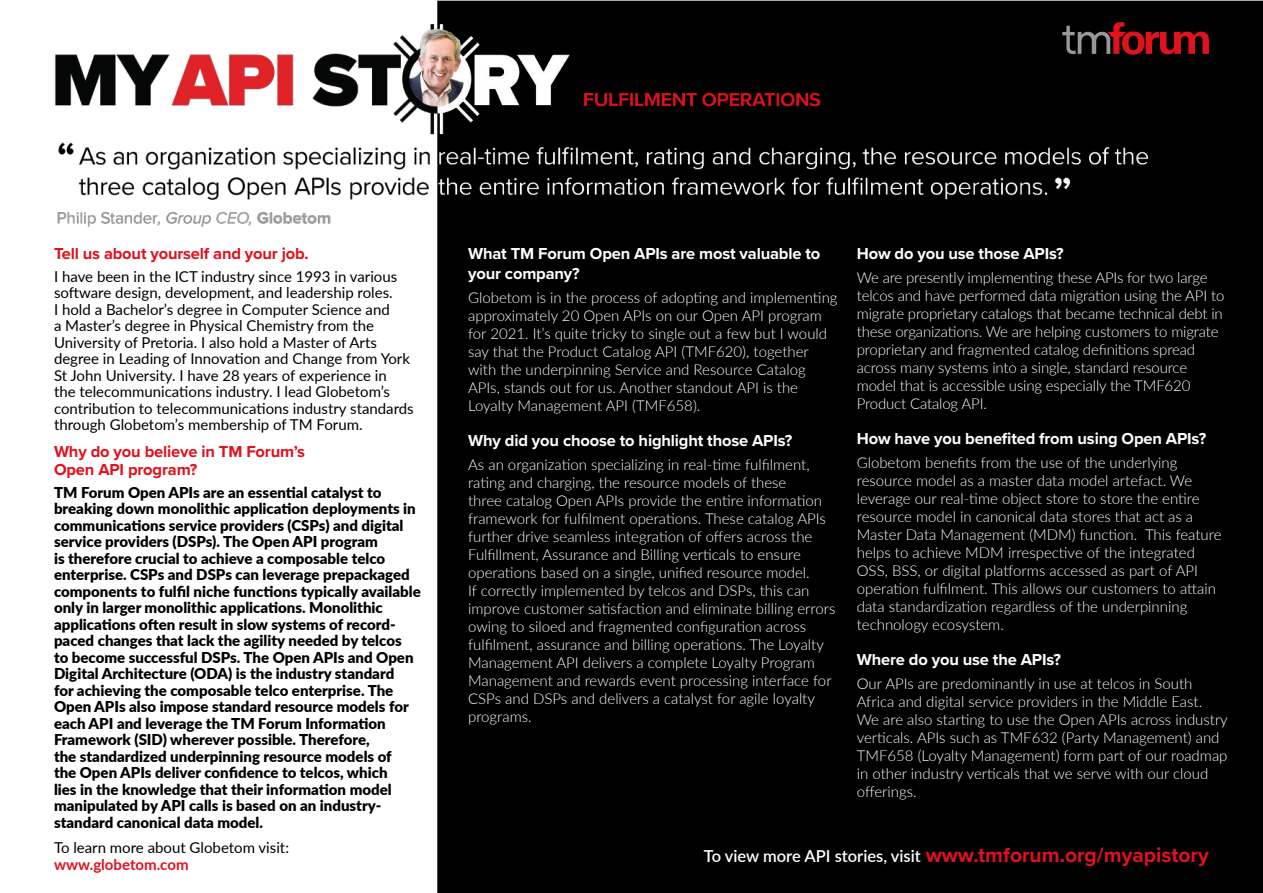
<style>
.page{position:relative;width:1263px;height:893px;background:#fff}
.page>*{position:absolute;margin:0;border:0;box-sizing:border-box;transform-origin:0 0}
.t1{font:700 16.5px/19.8px "Proxima Nova";letter-spacing:-.01em;color:#fff}
.t2{font:700 16.5px/18px "Proxima Nova";letter-spacing:-.01em;color:#df121d}
.t3{font:600 16.5px "Lato";color:#fff}
.t4{font:300 15px/18px "Lato";color:#fff}
.t5{font:900 15px/16.5px "Lato";color:#000}
.t6{font:15px/16.5px "Lato";color:#000}
.t7{font:700 15px "Lato";color:#df121d}
.s1{font-family:"Proxima Nova";font-weight:700;font-size:21px;color:#df121d}
</style>
<div class="page">
<div style="left:437px;top:1px;width:826px;height:892px;background:#000"></div>
<img style="left:55px;top:0;width:1128px;height:276px">
<svg style="left:1062px;top:22px;width:147px;height:33px;background:#4e1317"></svg>
<p class="t2" style="left:54px;top:246px;width:256px">Tell us about yourself and your job.</p>
<p class="t6" style="left:54px;top:269px;width:361px">I have been in the ICT industry since 1993 in various software design, development, and leadership roles.<br>I hold a Bachelor’s degree in Computer Science and<br>a Master’s degree in Physical Chemistry from the University of Pretoria. I also hold a Master of Arts degree in Leading of Innovation and Change from York St John University. I have 28 years of experience in<br>the telecommunications industry. I lead Globetom’s contribution to telecommunications industry standards through Globetom’s membership of TM Forum.</p>
<p class="t2" style="left:54px;top:444px;width:253px">Why do you believe in TM Forum’s<br>Open API program?</p>
<p class="t5" style="left:54px;top:484px;width:368px">TM Forum Open APIs are an essential catalyst to breaking down monolithic application deployments in communications service providers (CSPs) and digital service providers (DSPs). The Open API program<br>is therefore crucial to achieve a composable telco enterprise. CSPs and DSPs can leverage prepackaged components to fulfil niche functions typically available only in larger monolithic applications. Monolithic applications often result in slow systems of record&shy;paced changes that lack the agility needed by telcos<br>to become successful DSPs. The Open APIs and Open Digital Architecture (ODA) is the industry standard<br>for achieving the composable telco enterprise. The Open APIs also impose standard resource models for each API and leverage the TM Forum Information Framework (SID) wherever possible. Therefore,<br>the standardized underpinning resource models of<br>the Open APIs deliver confidence to telcos, which<br>lies in the knowledge that their information model manipulated by API calls is based on an industry&shy;standard canonical data model.</p>
<p class="t6" style="left:54px;top:839px;width:237px">To learn more about Globetom visit:</p>
<p class="t7" style="left:54px;top:859px;width:136px">www.globetom.com</p>
<p class="t1" style="left:468px;top:245px;width:354px">What TM Forum Open APIs are most valuable to your company?</p>
<p class="t4" style="left:468px;top:288px;width:371px">Globetom is in the process of adopting and implementing approximately 20 Open APIs on our Open API program for 2021. It’s quite tricky to single out a few but I would say that the Product Catalog API (TMF620), together with the underpinning Service and Resource Catalog APIs, stands out for us. Another standout API is the Loyalty Management API (TMF658).</p>
<p class="t1" style="left:468px;top:432px;width:326px">Why did you choose to highlight those APIs?</p>
<p class="t4" style="left:468px;top:455px;width:369px">As an organization specializing in real-time fulfilment, rating and charging, the resource models of these<br>three catalog Open APIs provide the entire information framework for fulfilment operations. These catalog APIs further drive seamless integration of offers across the Fulfillment, Assurance and Billing verticals to ensure operations based on a single, unified resource model.<br>If correctly implemented by telcos and DSPs, this can improve customer satisfaction and eliminate billing errors owing to siloed and fragmented configuration across fulfilment, assurance and billing operations. The Loyalty Management API delivers a complete Loyalty Program Management and rewards event processing interface for CSPs and DSPs and delivers a catalyst for agile loyalty programs.</p>
<p class="t1" style="left:857px;top:245px;width:208px">How do you use those APIs?</p>
<p class="t4" style="left:857px;top:268px;width:369px">We are presently implementing these APIs for two large telcos and have performed data migration using the API to migrate proprietary catalogs that became technical debt in these organizations. We are helping customers to migrate proprietary and fragmented catalog definitions spread across many systems into a single, standard resource model that is accessible using especially the TMF620<br>Product Catalog API.</p>
<p class="t1" style="left:857px;top:430px;width:351px">How have you benefited from using Open APIs?</p>
<p class="t4" style="left:857px;top:453px;width:366px">Globetom benefits from the use of the underlying resource model as a master data model artefact. We leverage our real-time object store to store the entire resource model in canonical data stores that act as a Master Data Management (MDM) function. This feature helps to achieve MDM irrespective of the integrated OSS, BSS, or digital platforms accessed as part of API operation fulfilment. This allows our customers to attain data standardization regardless of the underpinning technology ecosystem.</p>
<p class="t1" style="left:857px;top:651px;width:206px">Where do you use the APIs?</p>
<p class="t4" style="left:857px;top:674px;width:372px">Our APIs are predominantly in use at telcos in South Africa and digital service providers in the Middle East.<br>We are also starting to use the Open APIs across industry verticals. APIs such as TMF632 (Party Management) and TMF658 (Loyalty Management) form part of our roadmap in other industry verticals that we serve with our cloud offerings.</p>
<p class="t3" style="left:704px;top:849px;width:506px">To view more API stories, visit <span class="s1">www.tmforum.org/myapistory</span></p>
</div>
